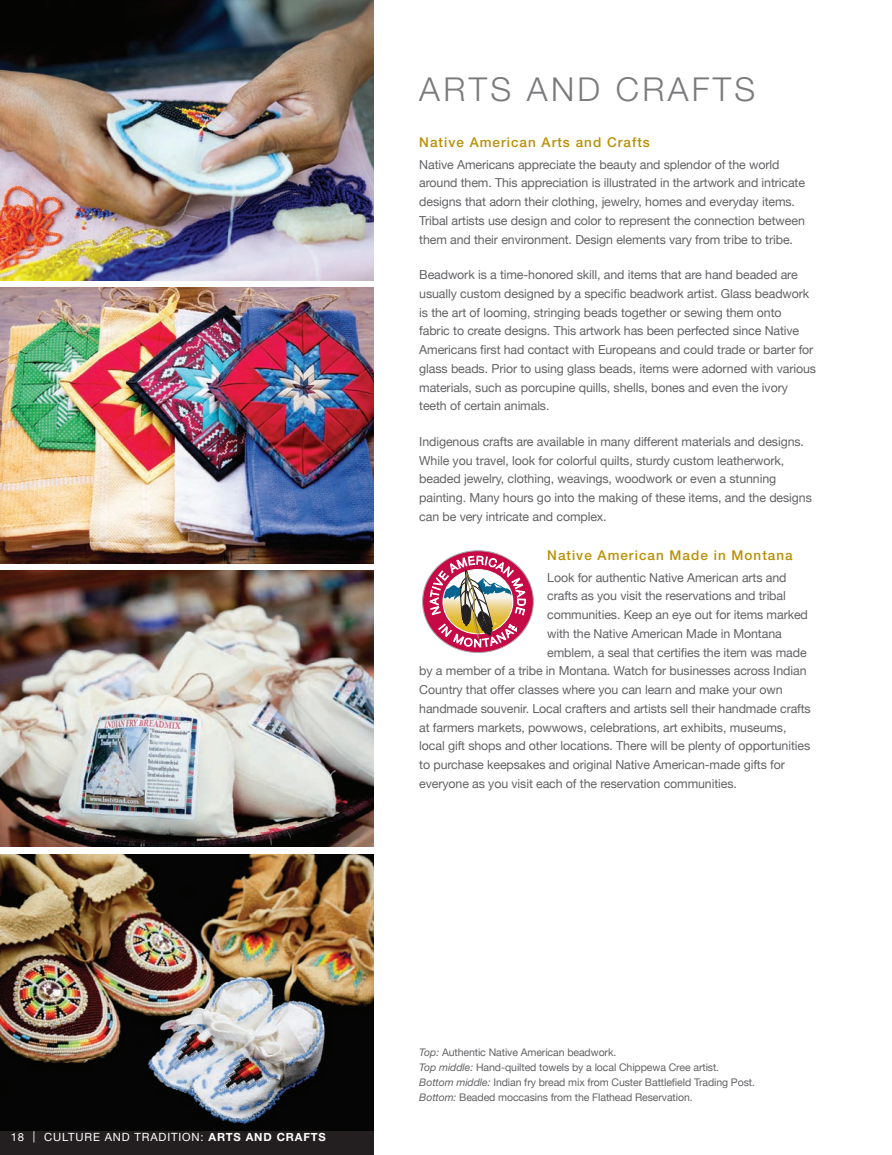
<style>
.page{position:relative;width:892px;height:1155px;background:#fff}
.page>*{position:absolute;margin:0;border:0;box-sizing:border-box;transform-origin:0 0}
.t1{font:300 33px "Helvetica Neue";letter-spacing:.1em;color:#636366}
.Standard_Body{font:500 13.5px "Helvetica Neue";letter-spacing:.075em;color:#ba9006}
.Standard_Body-2{font:12.3px/18.8px "Helvetica Neue";letter-spacing:-.01em;color:#636366}
.t2{font:11.25px "Helvetica Neue";letter-spacing:.075em;color:#fff}
.Photo_Caption{font:10.5px/15px "Helvetica Neue";letter-spacing:-.01em;color:#636366}
.s1{font-weight:700}
.s2{font-style:italic}
</style>
<div class="page">
<div style="left:0;top:854px;width:373px;height:300px;background:#231f20"></div>
<img style="left:0;top:854px;width:373px;height:276px">
<img style="left:0;top:288px;width:373px;height:275px">
<img style="left:0;top:0;width:373px;height:280px">
<img style="left:0;top:571px;width:373px;height:275px">
<svg style="left:422px;top:550px;width:111px;height:102px"></svg>
<svg style="left:429px;top:550px;width:97px;height:102px"></svg>
<h1 class="t1" style="left:419px;top:69px;width:337px">ARTS AND CRAFTS</h1>
<p class="Standard_Body" style="left:419px;top:134px;width:232px">Native American Arts and Crafts</p>
<p class="Standard_Body-2" style="left:419px;top:156px;width:387px">Native Americans appreciate the beauty and splendor of the world around them. This appreciation is illustrated in the artwork and intricate designs that adorn their clothing, jewelry, homes and everyday items.<br>Tribal artists use design and color to represent the connection between them and their environment. Design elements vary from tribe to tribe.</p>
<p class="Standard_Body-2" style="left:419px;top:266px;width:398px">Beadwork is a time-honored skill, and items that are hand beaded are usually custom designed by a specific beadwork artist. Glass beadwork is the art of looming, stringing beads together or sewing them onto<br>fabric to create designs. This artwork has been perfected since Native Americans first had contact with Europeans and could trade or barter for glass beads. Prior to using glass beads, items were adorned with various materials, such as porcupine quills, shells, bones and even the ivory teeth of certain animals.</p>
<p class="Standard_Body-2" style="left:419px;top:433px;width:394px">Indigenous crafts are available in many different materials and designs.<br>While you travel, look for colorful quilts, sturdy custom leatherwork, beaded jewelry, clothing, weavings, woodwork or even a stunning painting. Many hours go into the making of these items, and the designs can be very intricate and complex.</p>
<p class="Standard_Body" style="left:547px;top:547px;width:247px">Native American Made in Montana</p>
<p class="Standard_Body-2" style="left:547px;top:568px;width:241px">Look for authentic Native American arts and</p>
<p class="Standard_Body-2" style="left:547px;top:587px;width:240px">crafts as you visit the reservations and tribal</p>
<p class="Standard_Body-2" style="left:547px;top:606px;width:262px">communities. Keep an eye out for items marked</p>
<p class="Standard_Body-2" style="left:547px;top:624px;width:236px">with the Native American Made in Montana</p>
<p class="Standard_Body-2" style="left:547px;top:643px;width:261px">emblem, a seal that certifies the item was made</p>
<p class="Standard_Body-2" style="left:419px;top:662px;width:388px">by a member of a tribe in Montana. Watch for businesses across Indian</p>
<p class="Standard_Body-2" style="left:419px;top:681px;width:365px">Country that offer classes where you can learn and make your own</p>
<p class="Standard_Body-2" style="left:419px;top:699px;width:393px">handmade souvenir. Local crafters and artists sell their handmade crafts</p>
<p class="Standard_Body-2" style="left:419px;top:718px;width:368px">at farmers markets, powwows, celebrations, art exhibits, museums,</p>
<p class="Standard_Body-2" style="left:419px;top:737px;width:392px">local gift shops and other locations. There will be plenty of opportunities</p>
<p class="Standard_Body-2" style="left:419px;top:756px;width:367px">to purchase keepsakes and original Native American-made gifts for</p>
<p class="Standard_Body-2" style="left:419px;top:774px;width:319px">everyone as you visit each of the reservation communities.</p>
<p class="t2" style="left:11px;top:1128px;width:316px">18 | CULTURE AND TRADITION: <span class="s1">ARTS AND CRAFTS</span></p>
<p class="Photo_Caption" style="left:419px;top:1045px;width:337px"><span class="s2">Top:</span> Authentic Native American beadwork.<br><span class="s2">Top middle:</span> Hand-quilted towels by a local Chippewa Cree artist.<br><span class="s2">Bottom middle:</span> Indian fry bread mix from Custer Battlefield Trading Post.<br><span class="s2">Bottom:</span> Beaded moccasins from the Flathead Reservation.</p>
</div>
